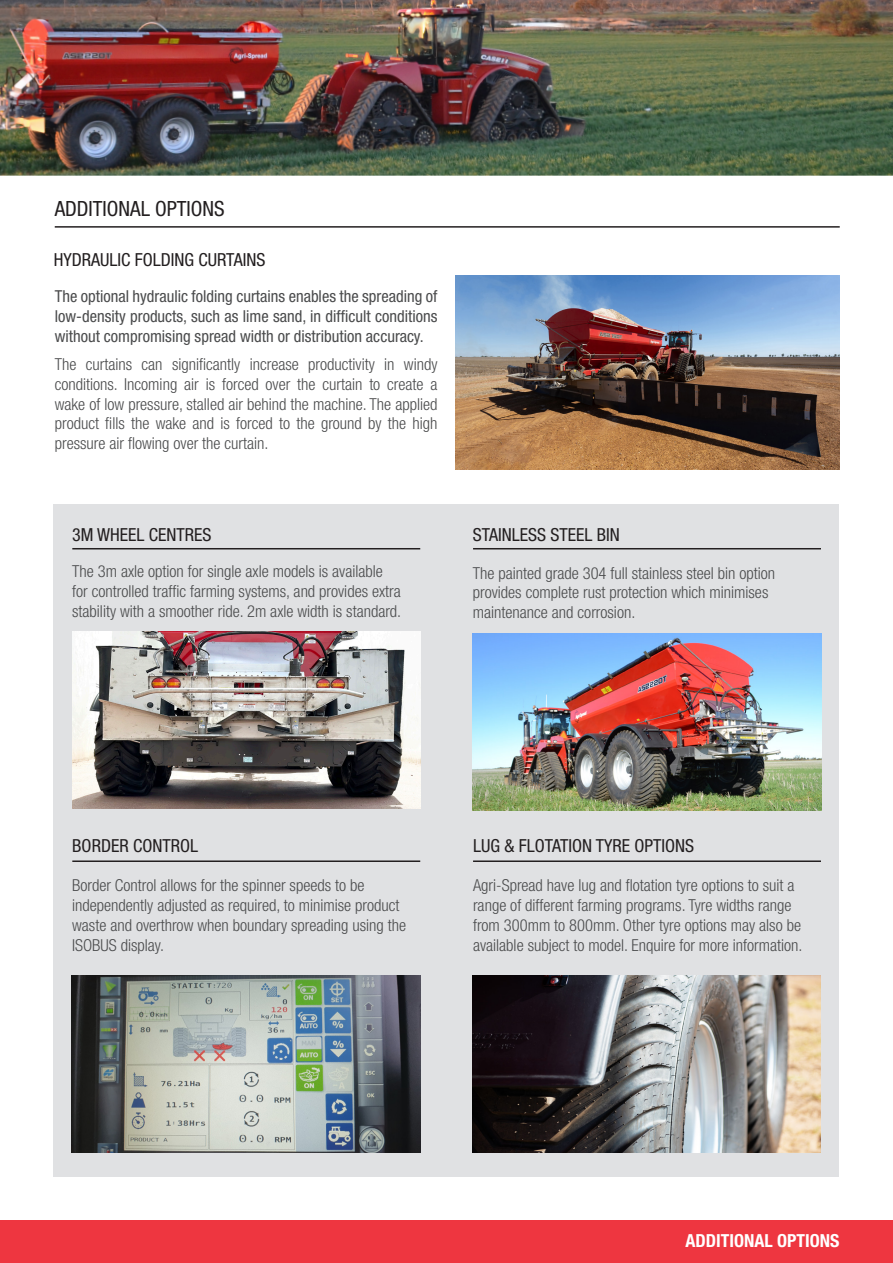
<style>
.page{position:relative;width:893px;height:1263px;background:#fff}
.page>*{position:absolute;margin:0;border:0;box-sizing:border-box;transform-origin:0 0}
.Equalizer_Heading_1{font:condensed 21px "Helvetica Neue LT Std";color:#231f20}
.Equalizer_Heading_1-2{font:condensed 18px "Helvetica Neue LT Std";color:#231f20}
.t1{font:700 condensed 18px "Helvetica Neue LT Std";color:#fff}
.Equalizer_Body_Text{font:300 condensed 16.5px/19.8px "Helvetica Neue LT Std";color:#4b4c4d}
.Brochure_Body_Text{font:300 condensed 16.5px/19.8px "Helvetica Neue LT Std";color:#4b4c4d;text-align:justify}
.Brochure_Body_Text-2{font:condensed 16.5px/19.8px "Helvetica Neue LT Std";color:#4b4c4d;text-align:justify}
</style>
<div class="page">
<div style="left:0;top:1220px;width:893px;height:43px;background:#ee3640"></div>
<hr style="left:55px;top:226px;width:785px;height:2px;background:#231f20">
<img style="left:0;top:0;width:893px;height:176px">
<img style="left:455px;top:276px;width:384px;height:193px">
<div style="left:54px;top:505px;width:785px;height:672px;background:#e0e1e3"></div>
<img style="left:473px;top:633px;width:348px;height:177px">
<img style="left:72px;top:632px;width:348px;height:177px">
<img style="left:72px;top:975px;width:348px;height:177px">
<img style="left:472px;top:975px;width:349px;height:177px">
<hr style="left:72px;top:548px;width:348px;height:1px;background:#231f20">
<hr style="left:72px;top:860px;width:348px;height:2px;background:#231f20">
<hr style="left:473px;top:860px;width:348px;height:2px;background:#231f20">
<hr style="left:473px;top:548px;width:348px;height:1px;background:#231f20">
<p class="Equalizer_Heading_1" style="left:55px;top:197px;width:171px">ADDITIONAL OPTIONS</p>
<p class="Equalizer_Heading_1-2" style="left:54px;top:249px;width:213px">HYDRAULIC FOLDING CURTAINS</p>
<p class="Brochure_Body_Text-2" style="left:55px;top:286px;width:384px">The optional hydraulic folding curtains enables the spreading of low-density products, such as lime sand, in difficult conditions without compromising spread width or distribution accuracy.</p>
<p class="Brochure_Body_Text" style="left:55px;top:354px;width:384px">The curtains can significantly increase productivity in windy conditions. Incoming air is forced over the curtain to create a wake of low pressure, stalled air behind the machine. The applied product fills the wake and is forced to the ground by the high pressure air flowing over the curtain.</p>
<p class="Equalizer_Heading_1-2" style="left:72px;top:524px;width:141px">3M WHEEL CENTRES</p>
<p class="Equalizer_Body_Text" style="left:72px;top:561px;width:331px">The 3m axle option for single axle models is available for controlled traffic farming systems, and provides extra stability with a smoother ride. 2m axle width is standard.</p>
<p class="Equalizer_Heading_1-2" style="left:473px;top:524px;width:149px">STAINLESS STEEL BIN</p>
<p class="Equalizer_Body_Text" style="left:473px;top:563px;width:304px">The painted grade 304 full stainless steel bin option provides complete rust protection which minimises maintenance and corrosion.</p>
<p class="Equalizer_Heading_1-2" style="left:72px;top:835px;width:127px">BORDER CONTROL</p>
<p class="Equalizer_Heading_1-2" style="left:473px;top:835px;width:223px">LUG &amp; FLOTATION TYRE OPTIONS</p>
<p class="Equalizer_Body_Text" style="left:72px;top:875px;width:336px">Border Control allows for the spinner speeds to be independently adjusted as required, to minimise product waste and overthrow when boundary spreading using the ISOBUS display.</p>
<p class="Equalizer_Body_Text" style="left:473px;top:875px;width:331px">Agri-Spread have lug and flotation tyre options to suit a range of different farming programs. Tyre widths range from 300mm to 800mm. Other tyre options may also be available subject to model. Enquire for more information.</p>
<p class="t1" style="left:686px;top:1230px;width:155px">ADDITIONAL OPTIONS</p>
</div>
